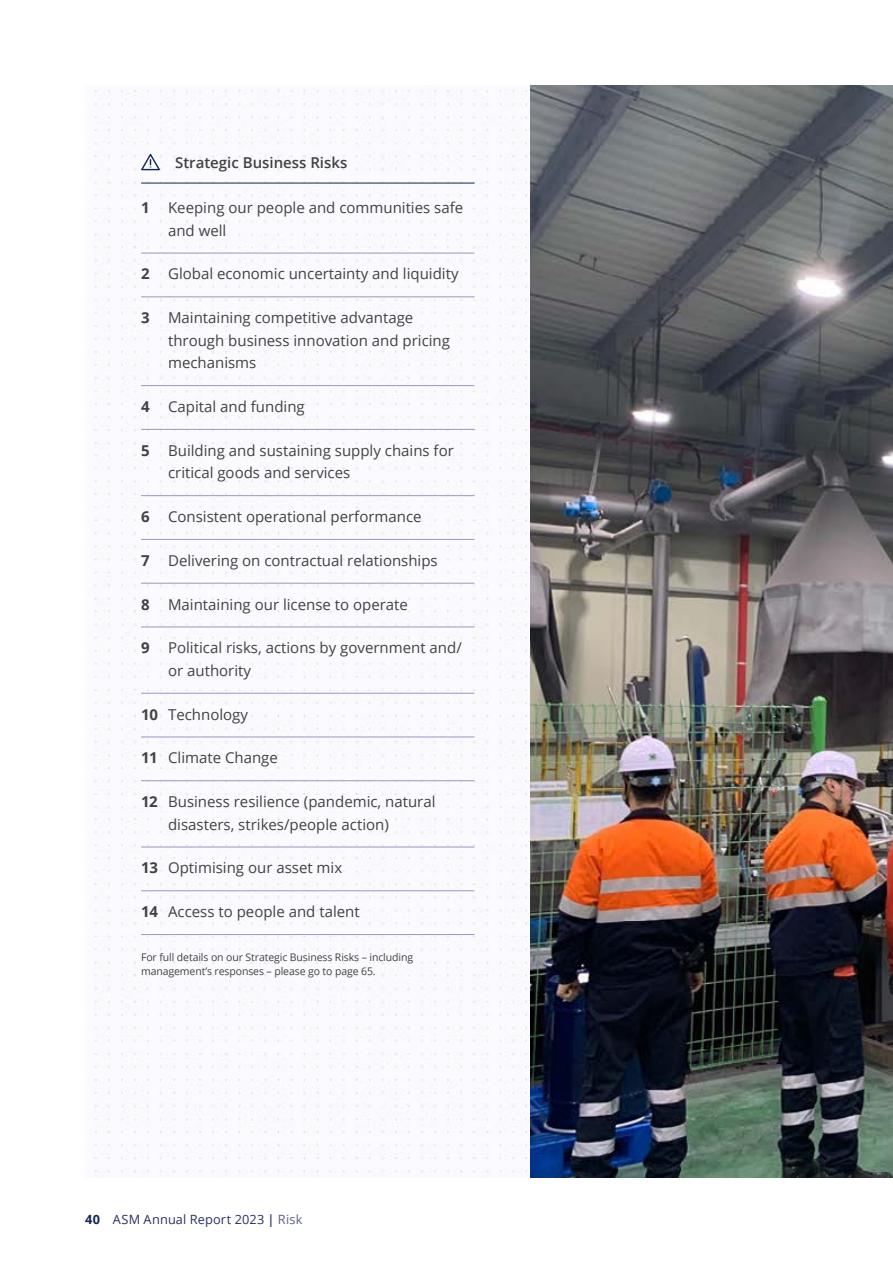
<style>
.page{position:relative;width:893px;height:1263px;background:#fff}
.page>*{position:absolute;margin:0;border:0;box-sizing:border-box;transform-origin:0 0}
.t1{font:15px/22.5px "Open Sans";color:#414042}
.t2{font:600 15px "Open Sans";color:#414042}
.t3{font:12.75px "Open Sans";letter-spacing:.01em;color:#263360}
.t4{font:10.5px/13.5px "Open Sans";letter-spacing:-.01em;color:#414042}
.s1{font-weight:700}
.s2{font-weight:700;color:#112555}
.s3{font-weight:600}
.s4{color:#5e6185}
</style>
<div class="page">
<img style="left:94px;top:85px;width:437px;height:1093px">
<img style="left:531px;top:85px;width:362px;height:1093px">
<hr style="left:141px;top:253px;width:333px;height:1px;background:#9d95c3">
<hr style="left:141px;top:296px;width:333px;height:1px;background:#9d95c3">
<hr style="left:141px;top:385px;width:333px;height:1px;background:#9d95c3">
<hr style="left:141px;top:429px;width:333px;height:1px;background:#9d95c3">
<hr style="left:141px;top:495px;width:333px;height:1px;background:#9d95c3">
<hr style="left:141px;top:539px;width:333px;height:1px;background:#9d95c3">
<hr style="left:141px;top:583px;width:333px;height:1px;background:#9d95c3">
<hr style="left:141px;top:626px;width:333px;height:1px;background:#9d95c3">
<hr style="left:141px;top:693px;width:333px;height:1px;background:#9d95c3">
<hr style="left:141px;top:737px;width:333px;height:1px;background:#9d95c3">
<hr style="left:141px;top:780px;width:333px;height:1px;background:#9d95c3">
<hr style="left:141px;top:847px;width:333px;height:1px;background:#9d95c3">
<hr style="left:141px;top:890px;width:333px;height:1px;background:#9d95c3">
<hr style="left:141px;top:934px;width:333px;height:1px;background:#9d95c3">
<svg style="left:141px;top:183px;width:21px;height:1px"></svg>
<hr style="left:162px;top:183px;width:146px;height:1px;background:#112555">
<hr style="left:308px;top:183px;width:166px;height:1px;background:#112555">
<svg style="left:140px;top:152px;width:22px;height:19px"></svg>
<p class="t2" style="left:175px;top:152px;width:174px">Strategic Business Risks</p>
<p class="t1" style="left:168px;top:196px;width:297px;text-indent:-27px"><span class="s1">1</span> Keeping our people and communities safe and well</p>
<p class="t1" style="left:141px;top:262px;width:319px"><span class="s1">2</span> Global economic uncertainty and liquidity</p>
<p class="t1" style="left:168px;top:306px;width:283px;text-indent:-27px"><span class="s1">3</span> Maintaining competitive advantage through business innovation and pricing mechanisms</p>
<p class="t1" style="left:141px;top:395px;width:165px"><span class="s1">4</span> Capital and funding</p>
<p class="t1" style="left:168px;top:439px;width:287px;text-indent:-27px"><span class="s1">5</span> Building and sustaining supply chains for critical goods and services</p>
<p class="t1" style="left:141px;top:505px;width:282px"><span class="s1">6</span> Consistent operational performance</p>
<p class="t1" style="left:141px;top:549px;width:298px"><span class="s1">7</span> Delivering on contractual relationships</p>
<p class="t1" style="left:141px;top:592px;width:268px"><span class="s1">8</span> Maintaining our license to operate</p>
<p class="t1" style="left:168px;top:636px;width:295px;text-indent:-27px"><span class="s1">9</span> Political risks, actions by government and/ or authority</p>
<p class="t1" style="left:141px;top:702px;width:108px"><span class="s1">10</span> Technology</p>
<p class="t1" style="left:141px;top:746px;width:138px"><span class="s1">11</span> Climate Change</p>
<p class="t1" style="left:168px;top:790px;width:269px;text-indent:-27px"><span class="s1">12</span> Business resilience (pandemic, natural disasters, strikes/people action)</p>
<p class="t1" style="left:141px;top:856px;width:203px"><span class="s1">13</span> Optimising our asset mix</p>
<p class="t1" style="left:141px;top:900px;width:220px"><span class="s1">14</span> Access to people and talent</p>
<p class="t4" style="left:141px;top:950px;width:274px">For full details on our Strategic Business Risks – including management’s responses – please go to page 65.</p>
<p class="t3" style="left:85px;top:1211px;width:219px"><span class="s2">40</span> ASM Annual Report 2023 <span class="s3">|</span> <span class="s4">Risk</span></p>
</div>
